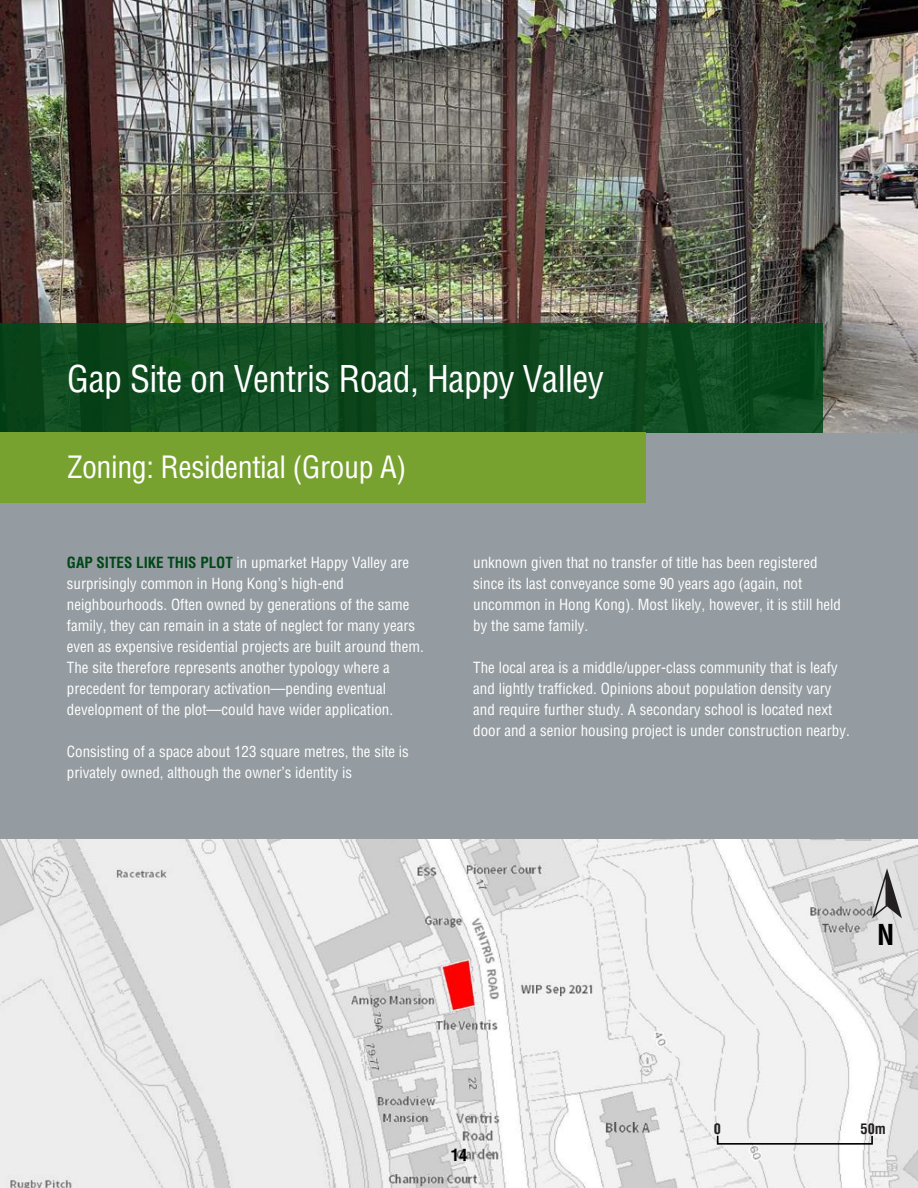
<style>
.page{position:relative;width:918px;height:1188px;background:#949ca1}
.page>*{position:absolute;margin:0;border:0;box-sizing:border-box;transform-origin:0 0}
.t1{font:condensed 36px "Helvetica LT Std";letter-spacing:-.015em;color:#fff}
.t2{font:condensed 30px "Helvetica LT Std";letter-spacing:-.015em;color:#fff}
.t3{font:700 condensed 28.2px "Helvetica LT Std";color:#000}
.t4{font:700 condensed 16.5px "Helvetica LT Std";color:#000}
.t5{font:condensed 15px/21px "Helvetica LT Std";color:#fff}
.t6{font:700 condensed 14.25px "Helvetica LT Std";color:#231f20}
.s1{font-weight:700;color:#004717}
</style>
<div class="page">
<img style="left:0;top:0;width:918px;height:433px">
<div style="left:0;top:324px;width:823px;height:109px;background:linear-gradient(to right,#0f4a1f,#0f4c22)"></div>
<div style="left:0;top:433px;width:646px;height:70px;background:#78a22f"></div>
<img style="left:0;top:839px;width:918px;height:349px">
<div style="left:717px;top:1135px;width:156px;height:10px;border:2px solid #000"></div>
<svg style="left:872px;top:868px;width:30px;height:50px"></svg>
<h1 class="t1" style="left:67px;top:356px;width:538px">Gap Site on Ventris Road, Happy Valley</h1>
<h2 class="t2" style="left:68px;top:448px;width:340px">Zoning: Residential (Group A)</h2>
<p class="t5" style="left:67px;top:552px;width:358px"><span class="s1">GAP SITES LIKE THIS PLOT</span> in upmarket Happy Valley are surprisingly common in Hong Kong’s high-end neighbourhoods. Often owned by generations of the same family, they can remain in a state of neglect for many years even as expensive residential projects are built around them.<br>The site therefore represents another typology where a precedent for temporary activation—pending eventual development of the plot—could have wider application.</p>
<p class="t5" style="left:67px;top:741px;width:343px">Consisting of a space about 123 square metres, the site is privately owned, although the owner’s identity is</p>
<p class="t5" style="left:473px;top:552px;width:369px">unknown given that no transfer of title has been registered since its last conveyance some 90 years ago (again, not uncommon in Hong Kong). Most likely, however, it is still held by the same family.</p>
<p class="t5" style="left:473px;top:657px;width:378px">The local area is a middle/upper-class community that is leafy and lightly trafficked. Opinions about population density vary and require further study. A secondary school is located next door and a senior housing project is under construction nearby.</p>
<h3 class="t3" style="left:877px;top:917px;width:19px">N</h3>
<p class="t4" style="left:451px;top:1145px;width:18px">14</p>
<p class="t6" style="left:714px;top:1120px;width:9px">0</p>
<p class="t6" style="left:861px;top:1120px;width:27px">50m</p>
</div>
